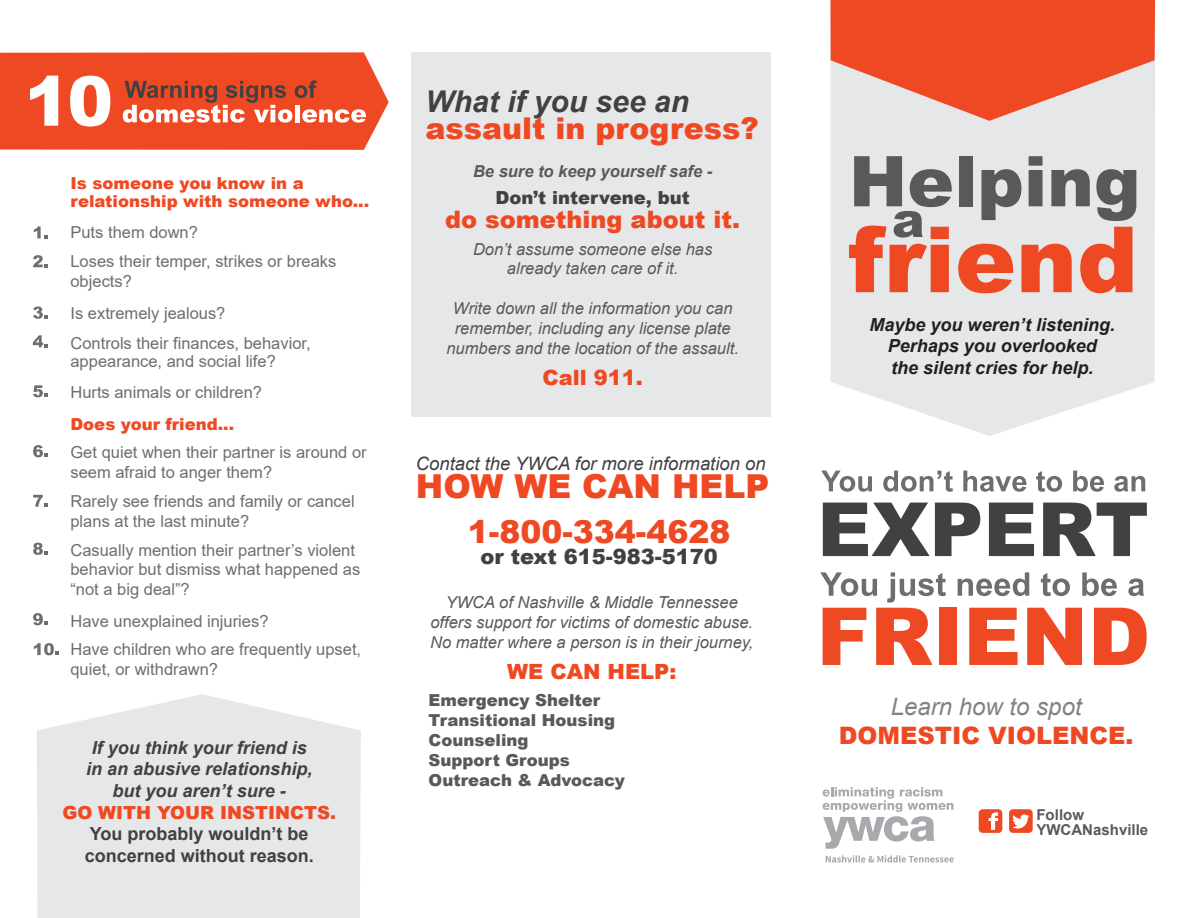
<style>
.page{position:relative;width:1188px;height:918px;background:#fff}
.page>*{position:absolute;margin:0;border:0;box-sizing:border-box;transform-origin:0 0}
.t1{font:900 33px "Arial";color:#ef4923}
.t2{font:900 31.5px "Arial";color:#ef4923}
.t3{font:900 30px "Arial";color:#ef4923}
.t4{font:italic 700 30px "Arial";color:#414042}
.t5{font:900 24px "Arial";color:#ef4923}
.t6{font:italic 24px "Arial";color:#808285}
.t7{font:900 21px "Arial";color:#ef4923}
.t8{font:900 21px "Arial";color:#414042}
.t9{font:italic 18.45px "Arial";color:#414042}
.t10{font:italic 700 18px/21.6px "Arial";color:#231f20;text-align:center}
.t11{font:italic 700 18px/21.6px "Arial";color:#414042;text-align:center}
.t12{font:700 18px/21.6px "Arial";color:#414042}
.t13{font:900 18px "Arial";color:#ef4923}
.t14{font:900 18px "Arial";color:#414042}
.t15{font:16.5px/19.8px "Arial";color:#6d6e71}
.t16{font:italic 16.5px/19.8px "Arial";color:#58595b;text-align:center}
.t17{font:900 16.5px/19.8px "Arial";color:#58595b}
.t18{font:900 16.5px/18px "Arial";color:#ef4923}
.t19{font:italic 700 16.5px "Arial";color:#58595b}
.t20{font:700 15px/15px "Arial";color:#58595b}
</style>
<div class="page">
<div style="left:411px;top:52px;width:360px;height:365px;background:#e6e7e8"></div>
<svg style="left:830px;top:121px;width:325px;height:315px;background:#e8e9ea"></svg>
<svg style="left:37px;top:694px;width:324px;height:224px;background:#e8e9ea"></svg>
<div style="left:959px;top:156px;width:14px;height:50px;background:#58595b"></div>
<svg style="left:981px;top:169px;width:40px;height:51px;background:#868789"></svg>
<svg style="left:1029px;top:156px;width:14px;height:50px"></svg>
<svg style="left:1051px;top:169px;width:39px;height:37px"></svg>
<svg style="left:1096px;top:169px;width:40px;height:52px;background:#7d7e80"></svg>
<svg style="left:830px;top:0;width:325px;height:121px;background:#ec7154"></svg>
<svg style="left:958px;top:244px;width:55px;height:49px;background:#ec7a60"></svg>
<svg style="left:1022px;top:244px;width:50px;height:48px;background:#ec6d50"></svg>
<svg style="left:1080px;top:227px;width:53px;height:66px;background:#eb7d64"></svg>
<svg style="left:849px;top:156px;width:103px;height:136px;background:#c59a91"></svg>
<svg style="left:821px;top:471px;width:51px;height:21px"></svg>
<svg style="left:883px;top:471px;width:70px;height:21px"></svg>
<svg style="left:963px;top:471px;width:63px;height:21px"></svg>
<svg style="left:1036px;top:471px;width:26px;height:21px"></svg>
<svg style="left:1073px;top:471px;width:31px;height:21px"></svg>
<svg style="left:1114px;top:476px;width:31px;height:16px"></svg>
<svg style="left:823px;top:503px;width:157px;height:53px"></svg>
<svg style="left:989px;top:503px;width:45px;height:53px"></svg>
<svg style="left:1043px;top:503px;width:104px;height:53px"></svg>
<svg style="left:958px;top:572px;width:71px;height:24px"></svg>
<svg style="left:1041px;top:573px;width:29px;height:23px"></svg>
<svg style="left:1082px;top:572px;width:35px;height:24px"></svg>
<svg style="left:1128px;top:578px;width:16px;height:18px"></svg>
<svg style="left:820px;top:572px;width:126px;height:93px"></svg>
<div style="left:939px;top:608px;width:18px;height:57px;background:#ef4923"></div>
<svg style="left:969px;top:608px;width:49px;height:57px"></svg>
<svg style="left:1027px;top:608px;width:55px;height:57px"></svg>
<svg style="left:1094px;top:608px;width:53px;height:57px"></svg>
<svg style="left:34px;top:226px;width:14px;height:12px"></svg>
<svg style="left:33px;top:255px;width:15px;height:12px"></svg>
<svg style="left:33px;top:307px;width:15px;height:12px"></svg>
<svg style="left:33px;top:335px;width:15px;height:12px"></svg>
<svg style="left:33px;top:385px;width:15px;height:12px"></svg>
<svg style="left:33px;top:445px;width:15px;height:12px"></svg>
<svg style="left:33px;top:495px;width:15px;height:12px"></svg>
<svg style="left:33px;top:543px;width:15px;height:12px"></svg>
<svg style="left:33px;top:613px;width:15px;height:12px"></svg>
<svg style="left:34px;top:643px;width:25px;height:12px"></svg>
<svg style="left:0;top:52px;width:389px;height:98px;background:#eb6445"></svg>
<svg style="left:823px;top:787px;width:130px;height:62px"></svg>
<svg style="left:826px;top:855px;width:128px;height:8px"></svg>
<svg style="left:979px;top:809px;width:23px;height:24px"></svg>
<svg style="left:1009px;top:809px;width:24px;height:24px"></svg>
<p class="t18" style="left:70px;top:174px;width:300px">Is someone you know in a relationship with someone who...</p>
<p class="t15" style="left:70px;top:218px;width:267px;line-height:28.8px">Puts them down?<br>Loses their temper, strikes or breaks</p>
<p class="t15" style="left:70px;top:265px;width:156px;line-height:31.5px">objects?<br>Is extremely jealous?</p>
<p class="t15" style="left:70px;top:334px;width:242px;line-height:18px">Controls their finances, behavior, appearance, and social life?</p>
<p class="t15" style="left:70px;top:382px;width:193px">Hurts animals or children?</p>
<p class="t18" style="left:70px;top:414px;width:165px">Does your friend...</p>
<p class="t15" style="left:70px;top:443px;width:298px">Get quiet when their partner is around or seem afraid to anger them?</p>
<p class="t15" style="left:70px;top:491px;width:286px">Rarely see friends and family or cancel plans at the last minute?</p>
<p class="t15" style="left:70px;top:540px;width:291px">Casually mention their partner’s violent behavior but dismiss what happened as “not a big deal”?</p>
<p class="t15" style="left:70px;top:606px;width:292px;line-height:28.8px">Have unexplained injuries?<br>Have children who are frequently upset,</p>
<p class="t15" style="left:70px;top:659px;width:149px">quiet, or withdrawn?</p>
<p class="t11" style="left:86px;top:737px;width:228px">If you think your friend is in an abusive relationship, but you aren’t sure -</p>
<p class="t13" style="left:62px;top:799px;width:275px">GO WITH YOUR INSTINCTS.</p>
<p class="t12" style="left:85px;top:823px;width:231px">You probably wouldn’t be concerned without reason.</p>
<h3 class="t4" style="left:426px;top:82px;width:265px">What if you see an</h3>
<h3 class="t3" style="left:426px;top:107px;width:335px">assault in progress?</h3>
<p class="t19" style="left:473px;top:160px;width:241px">Be sure to keep yourself safe -</p>
<p class="t14" style="left:496px;top:184px;width:196px">Don’t intervene, but</p>
<h3 class="t5" style="left:445px;top:202px;width:296px">do something about it.</h3>
<p class="t16" style="left:473px;top:239px;width:241px">Don’t assume someone else has already taken care of it.</p>
<p class="t16" style="left:446px;top:299px;width:294px">Write down all the information you can remember, including any license plate numbers and the location of the assault.</p>
<p class="t7" style="left:543px;top:362px;width:102px">Call 911.</p>
<p class="t9" style="left:416px;top:451px;width:351px">Contact the YWCA for more information on</p>
<h1 class="t1" style="left:416px;top:462px;width:355px">HOW WE CAN HELP</h1>
<h2 class="t2" style="left:468px;top:509px;width:264px">1-800-334-4628</h2>
<p class="t8" style="left:480px;top:541px;width:239px">or text 615-983-5170</p>
<p class="t16" style="left:430px;top:593px;width:325px">YWCA of Nashville &amp; Middle Tennessee offers support for victims of domestic abuse.<br>No matter where a person is in their journey,</p>
<p class="t7" style="left:507px;top:657px;width:171px">WE CAN HELP:</p>
<p class="t17" style="left:429px;top:690px;width:198px">Emergency Shelter<br>Transitional Housing<br>Counseling<br>Support Groups<br>Outreach &amp; Advocacy</p>
<p class="t10" style="left:870px;top:314px;width:247px">Maybe you weren’t listening.<br>Perhaps you overlooked<br>the silent cries for help.</p>
<h3 class="t6" style="left:891px;top:691px;width:192px">Learn how to spot</h3>
<h3 class="t5" style="left:839px;top:718px;width:296px">DOMESTIC VIOLENCE.</h3>
<p class="t20" style="left:1036px;top:808px;width:113px">Follow<br>YWCANashville</p>
</div>
